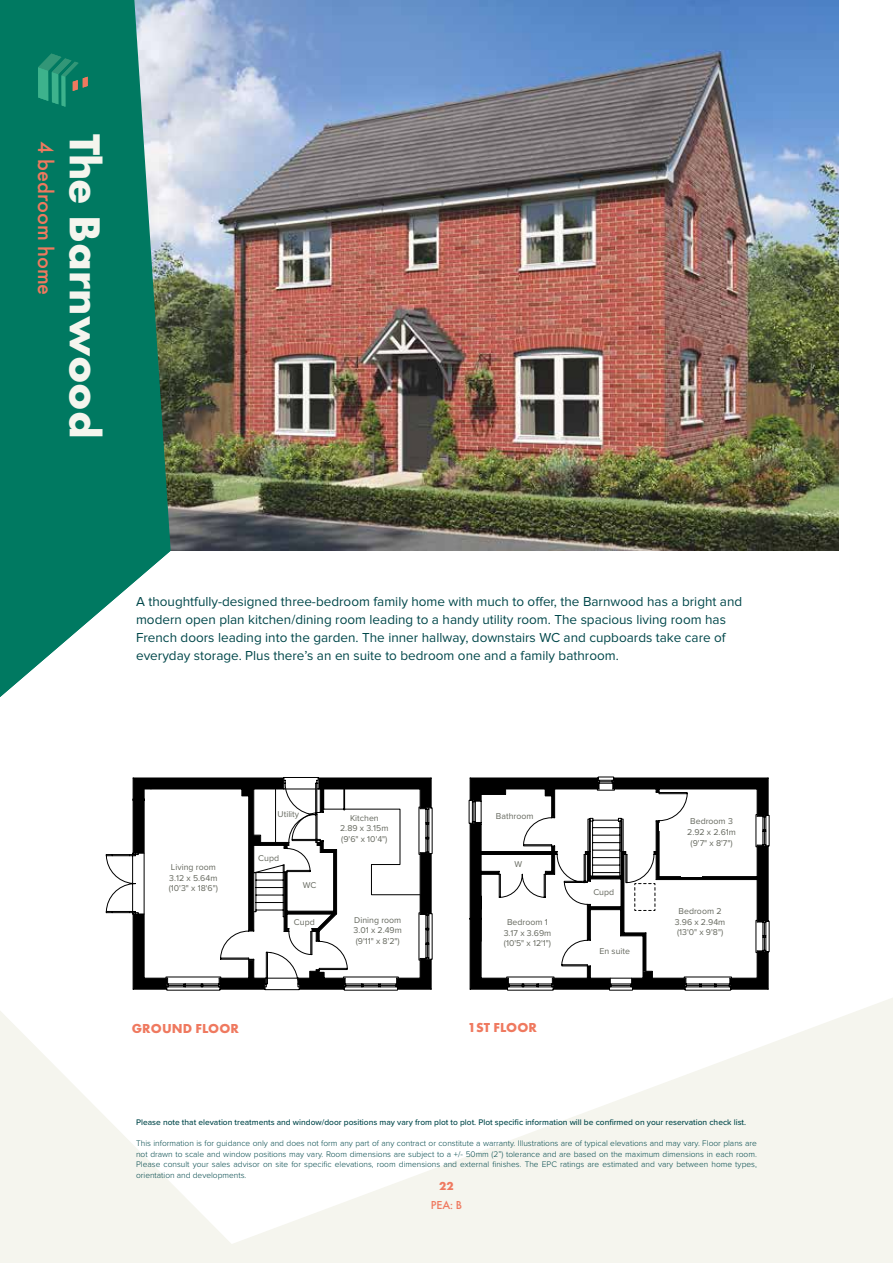
<style>
.page{position:relative;width:893px;height:1263px;background:#fff}
.page>*{position:absolute;margin:0;border:0;box-sizing:border-box;transform-origin:0 0}
.t1{font:700 45px "Futura PT";color:#f5f5ee}
.t2{font:500 22.5px "Futura PT";color:#ef795f}
.t3{font:13.5px/18px "Proxima Nova";color:#00474a}
.t4{font:700 13.5px "Futura PT";letter-spacing:.01em;color:#ef795f}
.t5{font:500 12px "Futura PT";color:#ef795f}
.t6{font:700 12px "Futura PT";color:#ef795f}
.t7{font:8.7px/10.5px "Proxima Nova";color:#65685e}
.t8{font:300 8.4px/10.5px "Proxima Nova";color:#00474a;text-align:justify}
.t9{font:500 8.4px "Proxima Nova";color:#00474a}
</style>
<div class="page">
<svg style="left:0;top:998px;width:893px;height:265px;fill:#f5f5ee"></svg>
<img style="left:171px;top:0;width:668px;height:551px">
<svg style="left:0;top:0;width:171px;height:697px;background:#2b8d79"></svg>
<svg style="left:106px;top:777px;width:326px;height:213px"></svg>
<svg style="left:133px;top:778px;width:298px;height:209px"></svg>
<svg style="left:469px;top:777px;width:300px;height:213px;background:#2f2f2f"></svg>
<svg style="left:481px;top:788px;width:276px;height:190px"></svg>
<div style="left:697px;top:822px;width:13px;height:21px;background:#fff"></div>
<div style="left:681px;top:843px;width:20px;height:33px;background:#fff"></div>
<div style="left:659px;top:823px;width:12px;height:7px;background:#fff"></div>
<svg style="left:38px;top:54px;width:50px;height:53px;background:#1f8b6e"></svg>
<h2 class="t2" style="left:59px;top:141px;width:155px;rotate:90deg">4 bedroom home</h2>
<h1 class="t1" style="left:114px;top:134px;width:306px;rotate:90deg">The Barnwood</h1>
<p class="t3" style="left:136px;top:593px;width:608px">A thoughtfully-designed three-bedroom family home with much to offer, the Barnwood has a bright and modern open plan kitchen/dining room leading to a handy utility room. The spacious living room has French doors leading into the garden. The inner hallway, downstairs WC and cupboards take care of everyday storage. Plus there’s an en suite to bedroom one and a family bathroom.</p>
<p class="t7" style="left:171px;top:862px;width:46px">Living room</p>
<p class="t7" style="left:169px;top:872px;width:51px">3.12 x 5.64m (10'3" x 18'6")</p>
<p class="t7" style="left:278px;top:808px;width:23px">Utility</p>
<p class="t7" style="left:258px;top:852px;width:22px">Cupd</p>
<p class="t7" style="left:303px;top:880px;width:15px">WC</p>
<p class="t7" style="left:294px;top:916px;width:22px">Cupd</p>
<p class="t7" style="left:350px;top:812px;width:30px">Kitchen</p>
<p class="t7" style="left:340px;top:823px;width:50px">2.89 x 3.15m (9'6" x 10'4")</p>
<p class="t7" style="left:354px;top:914px;width:49px">Dining room</p>
<p class="t7" style="left:354px;top:924px;width:50px">3.01 x 2.49m (9'11" x 8'2")</p>
<p class="t7" style="left:496px;top:810px;width:39px">Bathroom</p>
<p class="t7" style="left:515px;top:858px;width:9px">W</p>
<p class="t7" style="left:507px;top:916px;width:42px">Bedroom 1</p>
<p class="t7" style="left:504px;top:927px;width:49px">3.17 x 3.69m (10'5" x 12'1")</p>
<h3 class="t4" style="left:132px;top:1020px;width:109px">GROUND FLOOR</h3>
<h3 class="t4" style="left:468px;top:1019px;width:71px">1ST FLOOR</h3>
<p class="t7" style="left:593px;top:886px;width:22px">Cupd</p>
<p class="t7" style="left:599px;top:945px;width:32px">En suite</p>
<p class="t7" style="left:690px;top:815px;width:44px">Bedroom 3</p>
<p class="t7" style="left:687px;top:827px;width:50px;text-align:center">2.92 x 2.61m (9'7" x 8'7")</p>
<p class="t7" style="left:679px;top:905px;width:44px">Bedroom 2</p>
<p class="t7" style="left:675px;top:916px;width:52px">3.96 x 2.94m (13'0" x 9'8")</p>
<p class="t9" style="left:136px;top:1116px;width:612px">Please note that elevation treatments and window/door positions may vary from plot to plot. Plot specific information will be confirmed on your reservation check list.</p>
<p class="t8" style="left:136px;top:1137px;width:622px">This information is for guidance only and does not form any part of any contract or constitute a warranty. Illustrations are of typical elevations and may vary. Floor plans are not drawn to scale and window positions may vary. Room dimensions are subject to a +/- 50mm (2”) tolerance and are based on the maximum dimensions in each room.<br>Please consult your sales advisor on site for specific elevations, room dimensions and external finishes. The EPC ratings are estimated and vary between home types, orientation and developments.</p>
<h3 class="t5" style="left:431px;top:1198px;width:33px">PEA: B</h3>
<h3 class="t6" style="left:439px;top:1178px;width:16px">22</h3>
</div>
